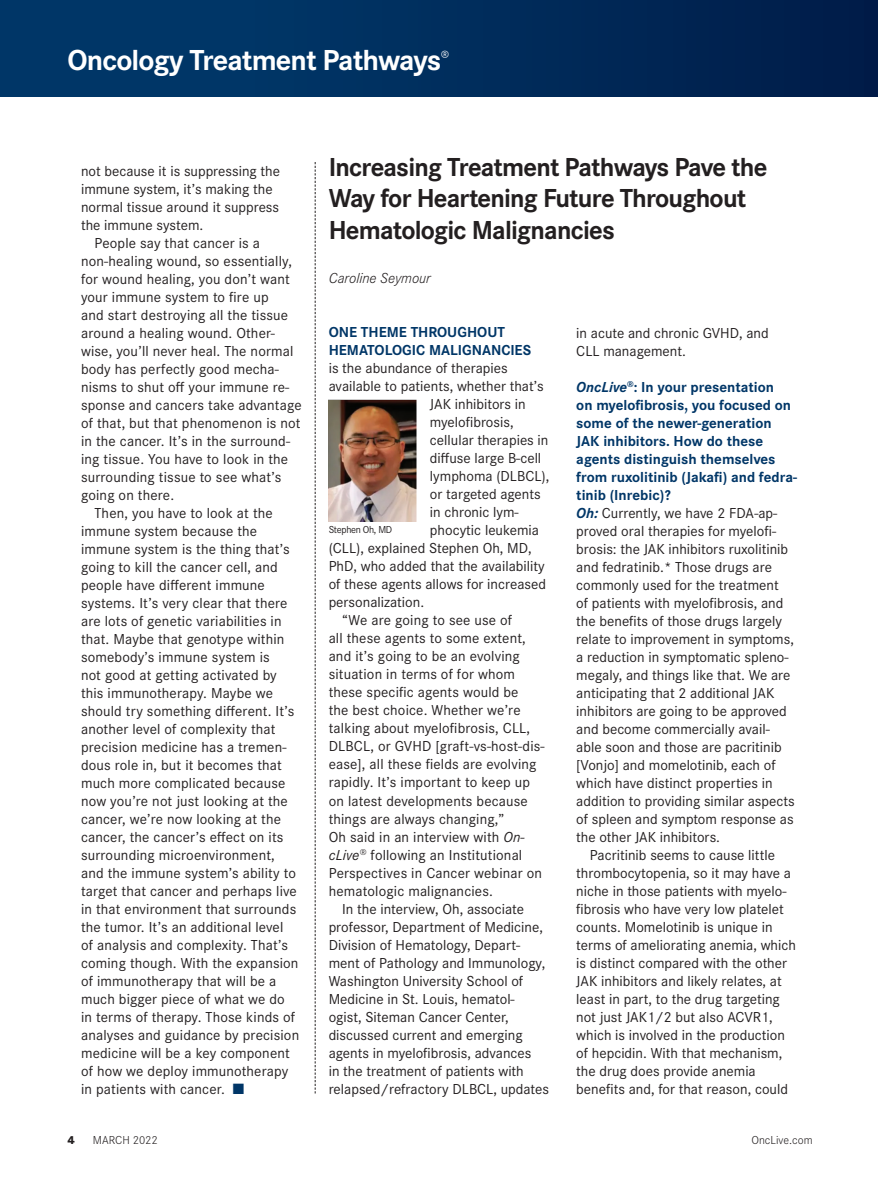
<style>
.page{position:relative;width:878px;height:1188px;background:#fff}
.page>*{position:absolute;margin:0;border:0;box-sizing:border-box;transform-origin:0 0}
.t1{font:700 30px "Corporate S";letter-spacing:-.03em;color:#fff}
.t2{font:700 27px/31.5px "Corporate S";letter-spacing:-.03em;color:#231f20}
.t3{font:15px/18px "Corporate S";color:#231f20}
.t4{font:700 15px/18px "Corporate S";color:#003667}
.t5{font:italic 300 15px "Corporate S";color:#231f20}
.t6{font:300 12px "Corporate S";color:#231f20}
.t7{font:800 12px "Corporate S";color:#231f20}
.t8{font:10.5px "Corporate S";letter-spacing:-.03em;color:#231f20}
.t9{font:italic 10.5px "DINOT";color:#fff}
.s1{color:#003667}
.s2{font-style:italic}
.s3{font-weight:700;font-style:italic;color:#003667}
.s4{font-weight:700;color:#003667}
</style>
<div class="page">
<div style="left:0;top:0;width:864px;height:96px;background:linear-gradient(to right,#003b6d,#001e4b)"></div>
<div style="left:864px;top:0;width:14px;height:96px;background:#001a47"></div>
<svg style="left:315px;top:162px;width:1px;height:932px"></svg>
<img style="left:328px;top:400px;width:88px;height:121px">
<h1 class="t1" style="left:68px;top:43px;width:375px">Oncology Treatment Pathways</h1>
<p class="t9" style="left:440px;top:48px;width:10px">®</p>
<p class="t3" style="left:81px;top:162px;width:200px">not because it is suppressing the immune system, it’s making the normal tissue around it suppress the immune system.</p>
<p class="t3" style="left:94px;top:234px;width:167px">People say that cancer is a</p>
<p class="t3" style="left:81px;top:252px;width:212px">non-healing wound, so essentially,</p>
<p class="t3" style="left:81px;top:270px;width:210px">for wound healing, you don’t want</p>
<p class="t3" style="left:81px;top:288px;width:189px">your immune system to fire up</p>
<p class="t3" style="left:81px;top:306px;width:208px">and start destroying all the tissue</p>
<p class="t3" style="left:81px;top:324px;width:195px">around a healing wound. Other-</p>
<p class="t3" style="left:81px;top:342px;width:214px">wise, you’ll never heal. The normal</p>
<p class="t3" style="left:81px;top:360px;width:199px">body has perfectly good mecha-</p>
<p class="t3" style="left:81px;top:378px;width:210px">nisms to shut off your immune re-</p>
<p class="t3" style="left:81px;top:396px;width:222px">sponse and cancers take advantage</p>
<p class="t3" style="left:81px;top:414px;width:221px">of that, but that phenomenon is not</p>
<p class="t3" style="left:81px;top:432px;width:210px">in the cancer. It’s in the surround-</p>
<p class="t3" style="left:81px;top:450px;width:209px">ing tissue. You have to look in the</p>
<p class="t3" style="left:81px;top:468px;width:202px">surrounding tissue to see what’s</p>
<p class="t3" style="left:81px;top:486px;width:95px">going on there.</p>
<p class="t3" style="left:94px;top:504px;width:180px">Then, you have to look at the</p>
<p class="t3" style="left:81px;top:522px;width:178px">immune system because the</p>
<p class="t3" style="left:81px;top:540px;width:210px">immune system is the thing that’s</p>
<p class="t3" style="left:81px;top:558px;width:198px">going to kill the cancer cell, and</p>
<p class="t3" style="left:81px;top:576px;width:185px">people have different immune</p>
<p class="t3" style="left:81px;top:594px;width:208px">systems. It’s very clear that there</p>
<p class="t3" style="left:81px;top:612px;width:202px">are lots of genetic variabilities in</p>
<p class="t3" style="left:81px;top:630px;width:205px">that. Maybe that genotype within</p>
<p class="t3" style="left:81px;top:648px;width:190px">somebody’s immune system is</p>
<p class="t3" style="left:81px;top:666px;width:197px">not good at getting activated by</p>
<p class="t3" style="left:81px;top:684px;width:193px">this immunotherapy. Maybe we</p>
<p class="t3" style="left:81px;top:702px;width:215px">should try something different. It’s</p>
<p class="t3" style="left:81px;top:720px;width:196px">another level of complexity that</p>
<p class="t3" style="left:81px;top:738px;width:207px">precision medicine has a tremen-</p>
<p class="t3" style="left:81px;top:756px;width:202px">dous role in, but it becomes that</p>
<p class="t3" style="left:81px;top:774px;width:206px">much more complicated because</p>
<p class="t3" style="left:81px;top:792px;width:208px">now you’re not just looking at the</p>
<p class="t3" style="left:81px;top:810px;width:201px">cancer, we’re now looking at the</p>
<p class="t3" style="left:81px;top:828px;width:204px">cancer, the cancer’s effect on its</p>
<p class="t3" style="left:81px;top:846px;width:195px">surrounding microenvironment,</p>
<p class="t3" style="left:81px;top:864px;width:216px">and the immune system’s ability to</p>
<p class="t3" style="left:81px;top:882px;width:217px">target that cancer and perhaps live</p>
<p class="t3" style="left:81px;top:900px;width:217px">in that environment that surrounds</p>
<p class="t3" style="left:81px;top:918px;width:204px">the tumor. It’s an additional level</p>
<p class="t3" style="left:81px;top:936px;width:208px">of analysis and complexity. That’s</p>
<p class="t3" style="left:81px;top:954px;width:219px">coming though. With the expansion</p>
<p class="t3" style="left:81px;top:972px;width:197px">of immunotherapy that will be a</p>
<p class="t3" style="left:81px;top:990px;width:205px">much bigger piece of what we do</p>
<p class="t3" style="left:81px;top:1008px;width:215px">in terms of therapy. Those kinds of</p>
<p class="t3" style="left:81px;top:1026px;width:220px">analyses and guidance by precision</p>
<p class="t3" style="left:81px;top:1044px;width:210px">medicine will be a key component</p>
<p class="t3" style="left:81px;top:1062px;width:209px">of how we deploy immunotherapy</p>
<p class="t3" style="left:81px;top:1080px;width:165px">in patients with cancer. <span class="s1">■</span></p>
<h2 class="t2" style="left:328px;top:152px;width:440px">Increasing Treatment Pathways Pave the<br>Way for Heartening Future Throughout<br>Hematologic Malignancies</h2>
<p class="t5" style="left:328px;top:270px;width:104px">Caroline Seymour</p>
<p class="t4" style="left:328px;top:324px;width:204px">ONE THEME THROUGHOUT<br>HEMATOLOGIC MALIGNANCIES</p>
<p class="t3" style="left:328px;top:360px;width:180px">is the abundance of therapies</p>
<p class="t3" style="left:328px;top:378px;width:216px">available to patients, whether that’s</p>
<p class="t3" style="left:430px;top:396px;width:97px">JAK inhibitors in</p>
<p class="t3" style="left:430px;top:414px;width:85px">myelofibrosis,</p>
<p class="t3" style="left:430px;top:432px;width:120px">cellular therapies in</p>
<p class="t3" style="left:430px;top:450px;width:113px">diffuse large B-cell</p>
<p class="t3" style="left:430px;top:468px;width:121px">lymphoma (DLBCL),</p>
<p class="t3" style="left:430px;top:486px;width:112px">or targeted agents</p>
<p class="t3" style="left:430px;top:504px;width:90px">in chronic lym-</p>
<p class="t3" style="left:430px;top:522px;width:110px">phocytic leukemia</p>
<p class="t3" style="left:328px;top:540px;width:205px">(CLL), explained Stephen Oh, MD,</p>
<p class="t3" style="left:328px;top:558px;width:217px">PhD, who added that the availability</p>
<p class="t3" style="left:328px;top:576px;width:219px">of these agents allows for increased</p>
<p class="t3" style="left:328px;top:594px;width:97px">personalization.</p>
<p class="t3" style="left:342px;top:612px;width:171px">“We are going to see use of</p>
<p class="t3" style="left:328px;top:630px;width:199px">all these agents to some extent,</p>
<p class="t3" style="left:328px;top:648px;width:193px">and it’s going to be an evolving</p>
<p class="t3" style="left:328px;top:666px;width:188px">situation in terms of for whom</p>
<p class="t3" style="left:328px;top:684px;width:191px">these specific agents would be</p>
<p class="t3" style="left:328px;top:702px;width:193px">the best choice. Whether we’re</p>
<p class="t3" style="left:328px;top:720px;width:203px">talking about myelofibrosis, CLL,</p>
<p class="t3" style="left:328px;top:738px;width:217px">DLBCL, or GVHD [graft-vs-host-dis-</p>
<p class="t3" style="left:328px;top:756px;width:209px">ease], all these fields are evolving</p>
<p class="t3" style="left:328px;top:774px;width:203px">rapidly. It’s important to keep up</p>
<p class="t3" style="left:328px;top:792px;width:201px">on latest developments because</p>
<p class="t3" style="left:328px;top:810px;width:177px">things are always changing,”</p>
<p class="t3" style="left:328px;top:828px;width:198px">Oh said in an interview with <span class="s2">On-</span></p>
<p class="t3" style="left:328px;top:846px;width:195px"><span class="s2">cLive</span><sup>®</sup> following an Institutional</p>
<p class="t3" style="left:328px;top:864px;width:215px">Perspectives in Cancer webinar on</p>
<p class="t3" style="left:328px;top:882px;width:166px">hematologic malignancies.</p>
<p class="t3" style="left:342px;top:900px;width:183px">In the interview, Oh, associate</p>
<p class="t3" style="left:328px;top:918px;width:216px">professor, Department of Medicine,</p>
<p class="t3" style="left:328px;top:936px;width:193px">Division of Hematology, Depart-</p>
<p class="t3" style="left:328px;top:954px;width:218px">ment of Pathology and Immunology,</p>
<p class="t3" style="left:328px;top:972px;width:196px">Washington University School of</p>
<p class="t3" style="left:328px;top:990px;width:187px">Medicine in St. Louis, hematol-</p>
<p class="t3" style="left:328px;top:1008px;width:182px">ogist, Siteman Cancer Center,</p>
<p class="t3" style="left:328px;top:1026px;width:195px">discussed current and emerging</p>
<p class="t3" style="left:328px;top:1044px;width:204px">agents in myelofibrosis, advances</p>
<p class="t3" style="left:328px;top:1062px;width:197px">in the treatment of patients with</p>
<p class="t3" style="left:328px;top:1080px;width:222px">relapsed/refractory DLBCL, updates</p>
<p class="t8" style="left:328px;top:523px;width:65px">Stephen Oh, MD</p>
<p class="t3" style="left:576px;top:324px;width:194px">in acute and chronic GVHD, and<br>CLL management.</p>
<p class="t3" style="left:576px;top:378px;width:222px"><span class="s3">OncLive</span><sup>®</sup><span class="s4">: In your presentation<br>on myelofibrosis, you focused on some of the newer-generation JAK inhibitors. How do these agents distinguish themselves from ruxolitinib (Jakafi) and fedra&shy;tinib (Inrebic)?<br></span><span class="s3">Oh:</span> Currently, we have 2 FDA-ap&shy;proved oral therapies for myelofi&shy;brosis: the JAK inhibitors ruxolitinib and fedratinib.* Those drugs are commonly used for the treatment<br>of patients with myelofibrosis, and the benefits of those drugs largely relate to improvement in symptoms, a reduction in symptomatic spleno&shy;megaly, and things like that. We are anticipating that 2 additional JAK inhibitors are going to be approved and become commercially avail&shy;able soon and those are pacritinib [Vonjo] and momelotinib, each of which have distinct properties in addition to providing similar aspects of spleen and symptom response as the other JAK inhibitors.</p>
<p class="t3" style="left:576px;top:846px;width:221px;text-indent:14px">Pacritinib seems to cause little thrombocytopenia, so it may have a niche in those patients with myelo&shy;fibrosis who have very low platelet counts. Momelotinib is unique in terms of ameliorating anemia, which is distinct compared with the other JAK inhibitors and likely relates, at least in part, to the drug targeting not just JAK1/2 but also ACVR1, which is involved in the production of hepcidin. With that mechanism, the drug does provide anemia benefits and, for that reason, could</p>
<p class="t7" style="left:68px;top:1133px;width:9px">4</p>
<p class="t6" style="left:93px;top:1133px;width:66px">MARCH 2022</p>
<p class="t6" style="left:751px;top:1133px;width:63px">OncLive.com</p>
</div>
